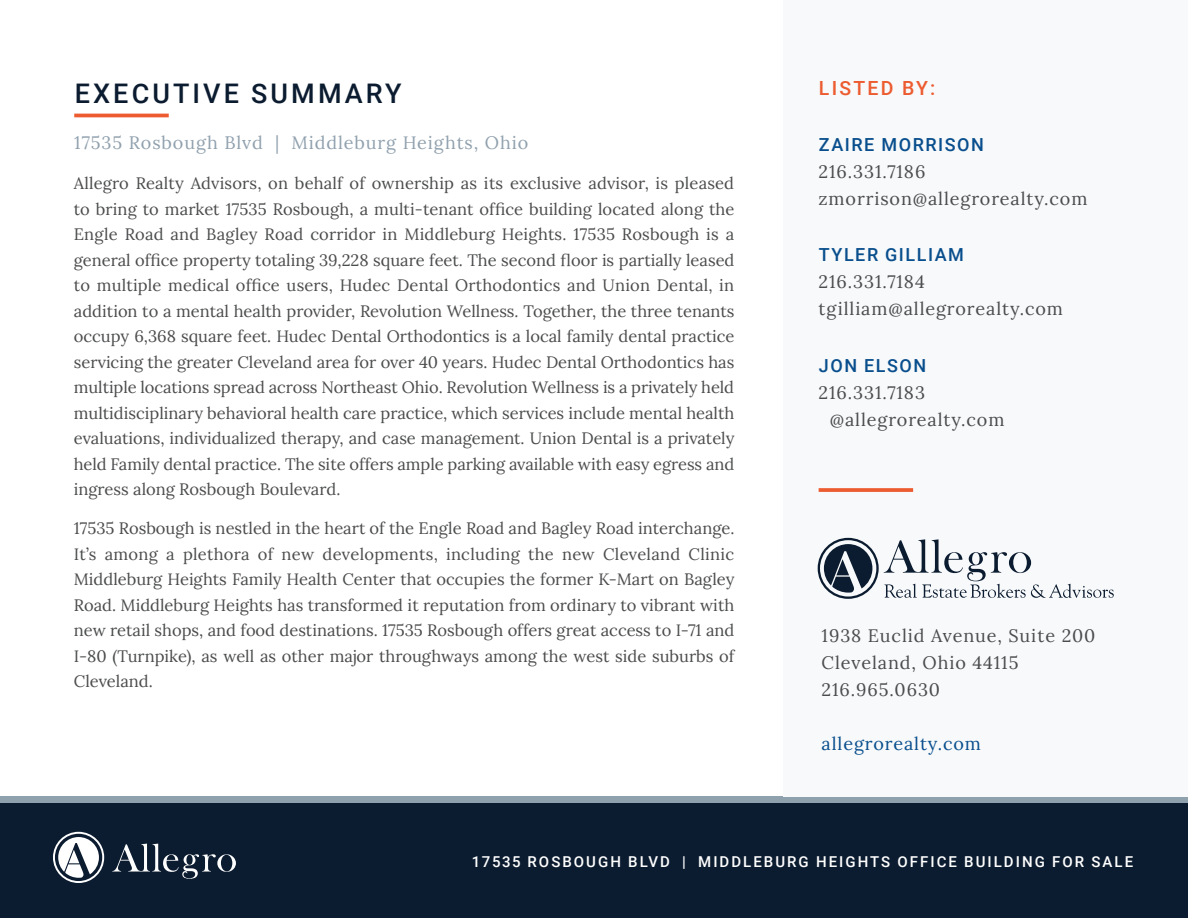
<style>
.page{position:relative;width:1188px;height:918px;background:#fff}
.page>*{position:absolute;margin:0;border:0;box-sizing:border-box;transform-origin:0 0}
.t1{font:500 27px "Roboto";letter-spacing:.115em;color:#0c1c30}
.t2{font:500 19.5px "Roboto";letter-spacing:.115em;color:#ed5b30}
.t3{font:18px/27px "Lora";letter-spacing:.05em;color:#4b4c4d}
.t4{font:18px "Lora";letter-spacing:.05em;color:#90a1ae}
.t5{font:500 18px "Roboto";letter-spacing:.085em;color:#094e8d}
.t6{font:18px "Lora";letter-spacing:.05em;color:#094e8d}
.t7{font:16.5px/25.5px "Lora";color:#4b4c4d;text-align:justify}
.t8{font:500 15px "Roboto";letter-spacing:.135em;color:#fff}
</style>
<div class="page">
<div style="left:0;top:803px;width:1188px;height:115px;background:#0c1c30"></div>
<div style="left:0;top:797px;width:1188px;height:6px;background:#90a1ae"></div>
<svg style="left:112px;top:844px;width:124px;height:35px"></svg>
<svg style="left:53px;top:832px;width:51px;height:51px"></svg>
<div style="left:783px;top:0;width:405px;height:797px;background:#f7f9fa"></div>
<hr style="left:74px;top:114px;width:95px;height:3px;background:#ed5b30">
<svg style="left:819px;top:488px;width:94px;height:4px"></svg>
<svg style="left:818px;top:538px;width:296px;height:61px"></svg>
<p class="t1" style="left:75px;top:74px;width:328px">EXECUTIVE SUMMARY</p>
<p class="t4" style="left:74px;top:129px;width:455px">17535 Rosbough Blvd | Middleburg Heights, Ohio</p>
<p class="t7" style="left:74px;top:170px;width:662px">Allegro Realty Advisors, on behalf of ownership as its exclusive advisor, is pleased to bring to market 17535 Rosbough, a multi-tenant office building located along the Engle Road and Bagley Road corridor in Middleburg Heights. 17535 Rosbough is a general office property totaling 39,228 square feet. The second floor is partially leased to multiple medical office users, Hudec Dental Orthodontics and Union Dental, in addition to a mental health provider, Revolution Wellness. Together, the three tenants occupy 6,368 square feet. Hudec Dental Orthodontics is a local family dental practice servicing the greater Cleveland area for over 40 years. Hudec Dental Orthodontics has multiple locations spread across Northeast Ohio. Revolution Wellness is a privately held multidisciplinary behavioral health care practice, which services include mental health evaluations, individualized therapy, and case management. Union Dental is a privately held Family dental practice. The site offers ample parking available with easy egress and ingress along Rosbough Boulevard.</p>
<p class="t7" style="left:74px;top:515px;width:662px">17535 Rosbough is nestled in the heart of the Engle Road and Bagley Road interchange.<br>It’s among a plethora of new developments, including the new Cleveland Clinic Middleburg Heights Family Health Center that occupies the former K-Mart on Bagley Road. Middleburg Heights has transformed it reputation from ordinary to vibrant with new retail shops, and food destinations. 17535 Rosbough offers great access to I-71 and I-80 (Turnpike), as well as other major throughways among the west side suburbs of Cleveland.</p>
<p class="t2" style="left:819px;top:74px;width:118px">LISTED BY:</p>
<p class="t5" style="left:819px;top:132px;width:166px">ZAIRE MORRISON</p>
<p class="t3" style="left:819px;top:157px;width:108px">216.331.7186</p>
<p class="t3" style="left:819px;top:184px;width:270px">zmorrison@allegrorealty.com</p>
<p class="t5" style="left:819px;top:242px;width:147px">TYLER GILLIAM</p>
<p class="t3" style="left:819px;top:267px;width:108px">216.331.7184</p>
<p class="t3" style="left:819px;top:294px;width:246px">tgilliam@allegrorealty.com</p>
<p class="t5" style="left:819px;top:353px;width:109px">JON ELSON</p>
<p class="t3" style="left:819px;top:377px;width:108px">216.331.7183</p>
<p class="t3" style="left:830px;top:404px;width:176px">@allegrorealty.com</p>
<p class="t3" style="left:822px;top:621px;width:275px">1938 Euclid Avenue, Suite 200</p>
<p class="t3" style="left:822px;top:648px;width:198px">Cleveland, Ohio 44115<br>216.965.0630</p>
<p class="t6" style="left:822px;top:730px;width:161px">allegrorealty.com</p>
<p class="t8" style="left:472px;top:852px;width:663px">17535 ROSBOUGH BLVD | MIDDLEBURG HEIGHTS OFFICE BUILDING FOR SALE</p>
</div>
